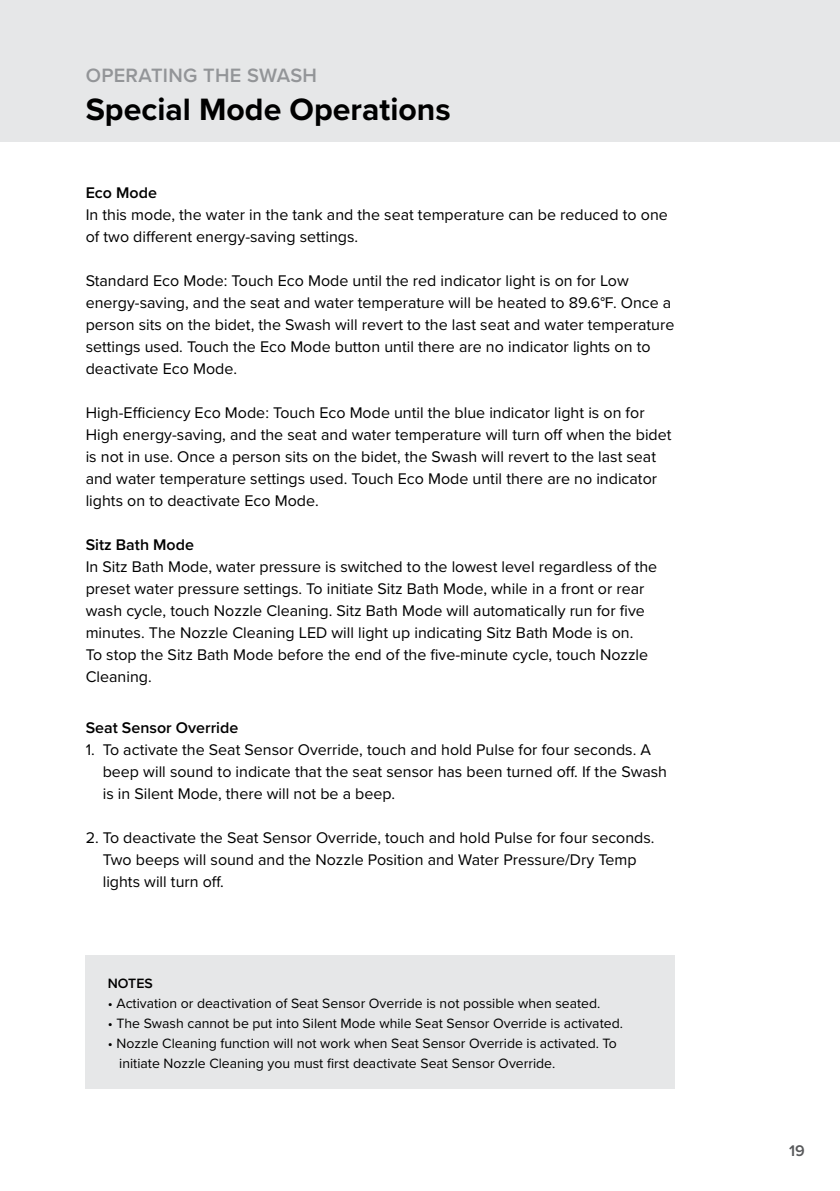
<style>
.page{position:relative;width:840px;height:1191px;background:#fff}
.page>*{position:absolute;margin:0;border:0;box-sizing:border-box;transform-origin:0 0}
.t1{font:700 32px "Proxima Nova";color:#000}
.t2{font:600 20px "Proxima Nova";letter-spacing:.015em;color:#939598}
.t3{font:16px/22px "Proxima Nova";color:#000}
.t4{font:600 16px "Proxima Nova";color:#000}
.t5{font:600 16px "Proxima Nova";color:#58595b}
.t6{font:14px/20px "Proxima Nova";color:#000}
.t7{font:600 14px "Proxima Nova";color:#000}
</style>
<div class="page">
<div style="left:0;top:0;width:839px;height:142px;background:#e6e7e8"></div>
<div style="left:85px;top:955px;width:589px;height:134px;background:#e6e7e8"></div>
<p class="t2" style="left:86px;top:60px;width:233px">OPERATING THE SWASH</p>
<h1 class="t1" style="left:86px;top:86px;width:366px">Special Mode Operations</h1>
<p class="t4" style="left:86px;top:181px;width:73px">Eco Mode</p>
<p class="t3" style="left:86px;top:203px;width:583px">In this mode, the water in the tank and the seat temperature can be reduced to one of two different energy-saving settings.</p>
<p class="t3" style="left:86px;top:269px;width:589px">Standard Eco Mode: Touch Eco Mode until the red indicator light is on for Low energy-saving, and the seat and water temperature will be heated to 89.6°F. Once a person sits on the bidet, the Swash will revert to the last seat and water temperature settings used. Touch the Eco Mode button until there are no indicator lights on to deactivate Eco Mode.</p>
<p class="t3" style="left:86px;top:401px;width:587px">High-Efficiency Eco Mode: Touch Eco Mode until the blue indicator light is on for High energy-saving, and the seat and water temperature will turn off when the bidet is not in use. Once a person sits on the bidet, the Swash will revert to the last seat and water temperature settings used. Touch Eco Mode until there are no indicator lights on to deactivate Eco Mode.</p>
<p class="t4" style="left:86px;top:533px;width:110px">Sitz Bath Mode</p>
<p class="t3" style="left:86px;top:555px;width:572px">In Sitz Bath Mode, water pressure is switched to the lowest level regardless of the preset water pressure settings. To initiate Sitz Bath Mode, while in a front or rear wash cycle, touch Nozzle Cleaning. Sitz Bath Mode will automatically run for five minutes. The Nozzle Cleaning LED will light up indicating Sitz Bath Mode is on.<br>To stop the Sitz Bath Mode before the end of the five-minute cycle, touch Nozzle Cleaning.</p>
<p class="t4" style="left:86px;top:716px;width:154px">Seat Sensor Override</p>
<p class="t3" style="left:103px;top:738px;width:565px;text-indent:-17px">1. To activate the Seat Sensor Override, touch and hold Pulse for four seconds. A beep will sound to indicate that the seat sensor has been turned off. If the Swash is in Silent Mode, there will not be a beep.</p>
<p class="t3" style="left:103px;top:826px;width:553px;text-indent:-17px">2. To deactivate the Seat Sensor Override, touch and hold Pulse for four seconds.<br>Two beeps will sound and the Nozzle Position and Water Pressure/Dry Temp lights will turn off.</p>
<p class="t7" style="left:108px;top:972px;width:46px">NOTES</p>
<p class="t6" style="left:108px;top:992px;width:494px">• Activation or deactivation of Seat Sensor Override is not possible when seated.</p>
<p class="t6" style="left:108px;top:1012px;width:516px">• The Swash cannot be put into Silent Mode while Seat Sensor Override is activated.</p>
<p class="t6" style="left:119px;top:1032px;width:499px;text-indent:-11px">• Nozzle Cleaning function will not work when Seat Sensor Override is activated. To initiate Nozzle Cleaning you must first deactivate Seat Sensor Override.</p>
<p class="t5" style="left:788px;top:1139px;width:17px">19</p>
</div>
